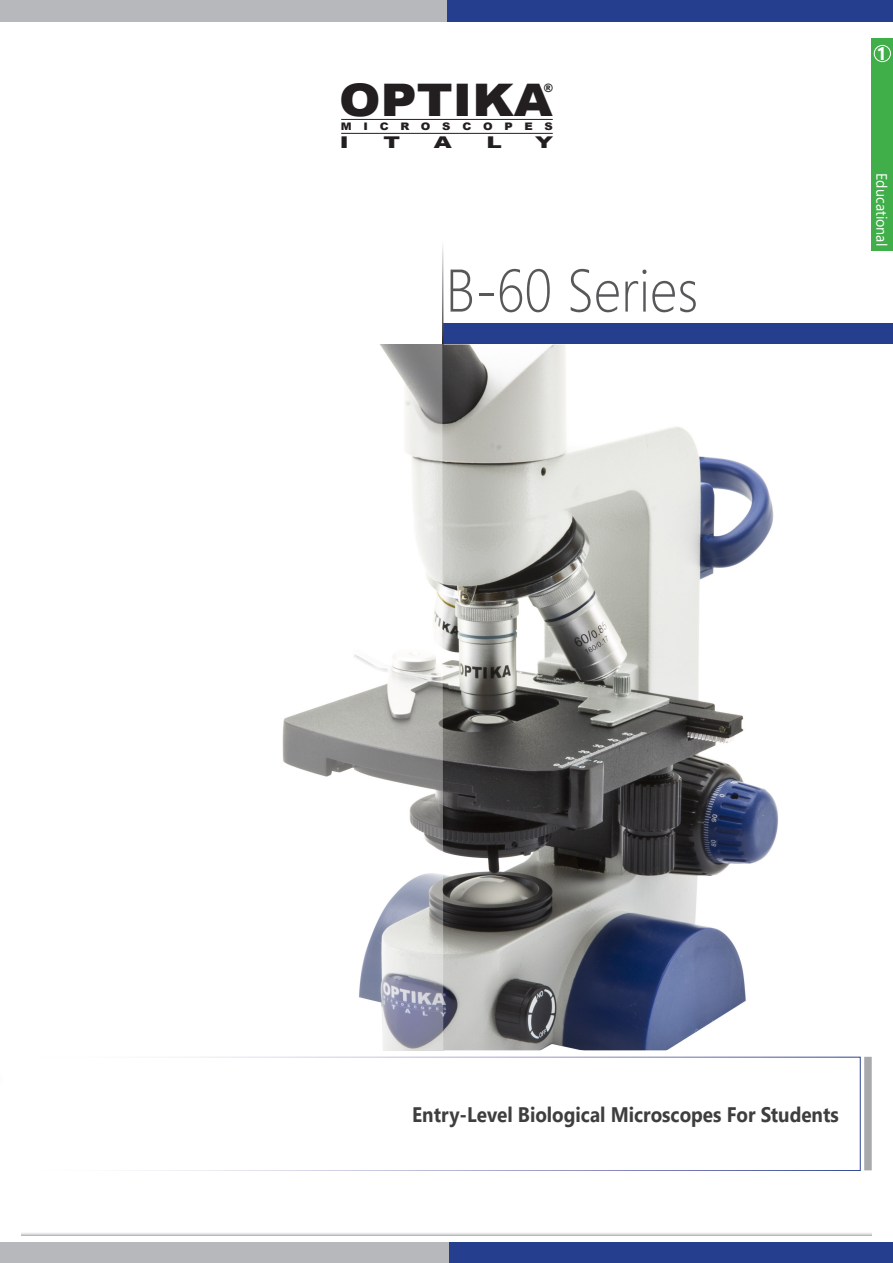
<style>
.page{position:relative;width:893px;height:1263px;background:#fff}
.page>*{position:absolute;margin:0;border:0;box-sizing:border-box;transform-origin:0 0}
.t1{font:300 60px "Segoe UI";color:#57585a;scale:.9 1}
.t2{font:900 44.85px "Arial";color:#231f20;scale:1.11 1}
.t3{font:700 21px "Segoe UI";color:#3e3e3f;scale:.9 1}
.t4{font:700 18px "Segoe UI";color:#fff}
.t5{font:900 16.2px "Arial";color:#231f20;scale:1.43 1}
.t6{font:15px "Segoe UI";color:#fff;scale:.95 1}
.t7{font:900 11.55px "Arial";color:#231f20}
.t8{font:900 10.35px "Arial";letter-spacing:1.015em;color:#231f20;scale:1.11 1}
</style>
<div class="page">
<div style="left:864px;top:1057px;width:8px;height:113px;background:#a8a9ad"></div>
<div style="left:443px;top:323px;width:450px;height:21px;background:#253f8e"></div>
<img style="left:282px;top:344px;width:496px;height:706px">
<svg style="left:148px;top:1057px;width:712px;height:114px"></svg>
<div style="left:872px;top:38px;width:21px;height:212px;background:#40ae49"></div>
<div style="left:874px;top:45px;width:17px;height:17px;border:1px solid #fff;border-radius:50%"></div>
<div style="left:447px;top:1242px;width:446px;height:21px;background:#253f8e"></div>
<div style="left:447px;top:0;width:446px;height:21px;background:#253f8e"></div>
<div style="left:0;top:0;width:447px;height:21px;background:#b7b8bb"></div>
<svg style="left:21px;top:1233px;width:851px;height:2px;background:#dddee0"></svg>
<hr style="left:341px;top:119px;width:212px;height:1px;background:#231f20">
<hr style="left:341px;top:133px;width:212px;height:1px;background:#231f20">
<div style="left:0;top:1242px;width:449px;height:21px;background:#b7b8bb"></div>
<h2 class="t2" style="left:339px;top:67px;width:194px">OPTIKA</h2>
<p class="t8" style="left:341px;top:119px;width:192px">MICROSCOPES</p>
<p class="t7" style="left:544px;top:80px;width:11px">®</p>
<p class="t5" style="left:340px;top:130px;width:8px">I</p>
<p class="t5" style="left:384px;top:130px;width:13px">T</p>
<p class="t5" style="left:434px;top:130px;width:14px">A</p>
<p class="t5" style="left:487px;top:130px;width:12px">L</p>
<p class="t5" style="left:535px;top:130px;width:14px">Y</p>
<h1 class="t1" style="left:446px;top:234px;width:282px">B-60 Series</h1>
<p class="t4" style="left:876px;top:36px;width:12px">1</p>
<p class="t6" style="left:896px;top:173px;width:78px;rotate:90deg">Educational</p>
<p class="t3" style="left:412px;top:1094px;width:475px">Entry-Level Biological Microscopes For Students</p>
</div>
